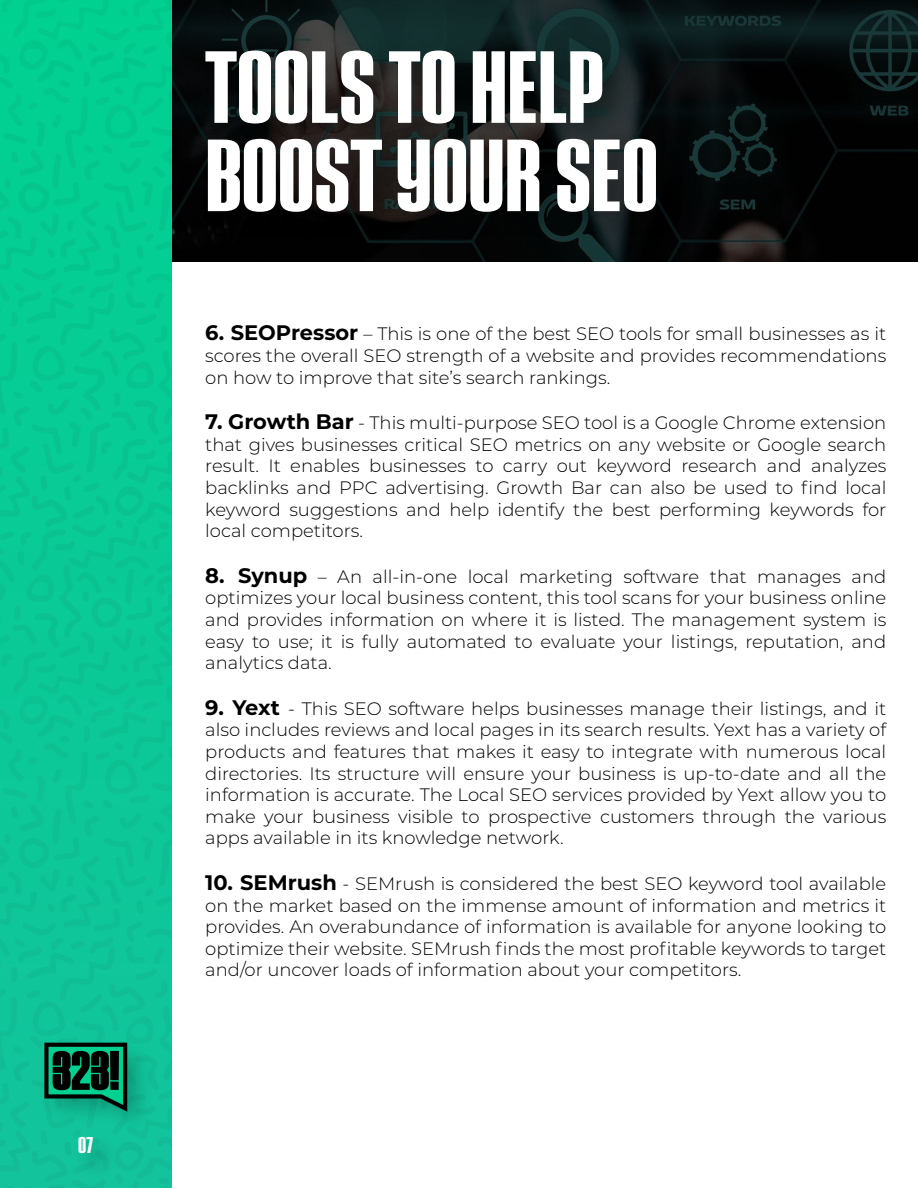
<style>
.page{position:relative;width:918px;height:1188px;background:#fff}
.page>*{position:absolute;margin:0;border:0;box-sizing:border-box;transform-origin:0 0}
.t1{font:107.25px/88.3px "House Gothic HG23 Cond BOLD1";color:#fff}
.t2{font:24px "House Gothic HG23 Cond BOLD1";color:#fff}
.t3{font:300 18px/21.6px "Montserrat";color:#000;text-align:justify}
.s1{font-weight:700;font-size:21px}
</style>
<div class="page">
<img style="left:172px;top:0;width:746px;height:262px">
<div style="left:0;top:0;width:172px;height:1188px;background:#09c894"></div>
<img style="left:34px;top:1033px;width:125px;height:108px">
<svg style="left:44px;top:1043px;width:83px;height:69px"></svg>
<img style="left:66px;top:1121px;width:61px;height:67px">
<img style="left:193px;top:21px;width:499px;height:241px">
<h2 class="t2" style="left:78px;top:1133px;width:16px">07</h2>
<h1 class="t1" style="left:205px;top:44px;width:454px">TOOLS TO HELP<br>BOOST YOUR SEO</h1>
<p class="t3" style="left:205px;top:323px;width:683px"><span class="s1">6. SEOPressor</span> – This is one of the best SEO tools for small businesses as it scores the overall SEO strength of a website and provides recommendations on how to improve that site’s search rankings.</p>
<p class="t3" style="left:205px;top:411px;width:683px"><span class="s1">7. Growth Bar</span> - This multi-purpose SEO tool is a Google Chrome extension that gives businesses critical SEO metrics on any website or Google search result. It enables businesses to carry out keyword research and analyzes backlinks and PPC advertising. Growth Bar can also be used to find local keyword suggestions and help identify the best performing keywords for local competitors.</p>
<p class="t3" style="left:205px;top:565px;width:683px"><span class="s1">8. Synup</span> – An all-in-one local marketing software that manages and optimizes your local business content, this tool scans for your business online and provides information on where it is listed. The management system is easy to use; it is fully automated to evaluate your listings, reputation, and analytics data.</p>
<p class="t3" style="left:205px;top:697px;width:683px"><span class="s1">9. Yext</span> - This SEO software helps businesses manage their listings, and it also includes reviews and local pages in its search results. Yext has a variety of products and features that makes it easy to integrate with numerous local directories. Its structure will ensure your business is up-to-date and all the information is accurate. The Local SEO services provided by Yext allow you to make your business visible to prospective customers through the various apps available in its knowledge network.</p>
<p class="t3" style="left:205px;top:872px;width:683px"><span class="s1">10. SEMrush</span> - SEMrush is considered the best SEO keyword tool available on the market based on the immense amount of information and metrics it provides. An overabundance of information is available for anyone looking to optimize their website. SEMrush finds the most profitable keywords to target and/or uncover loads of information about your competitors.</p>
</div>
